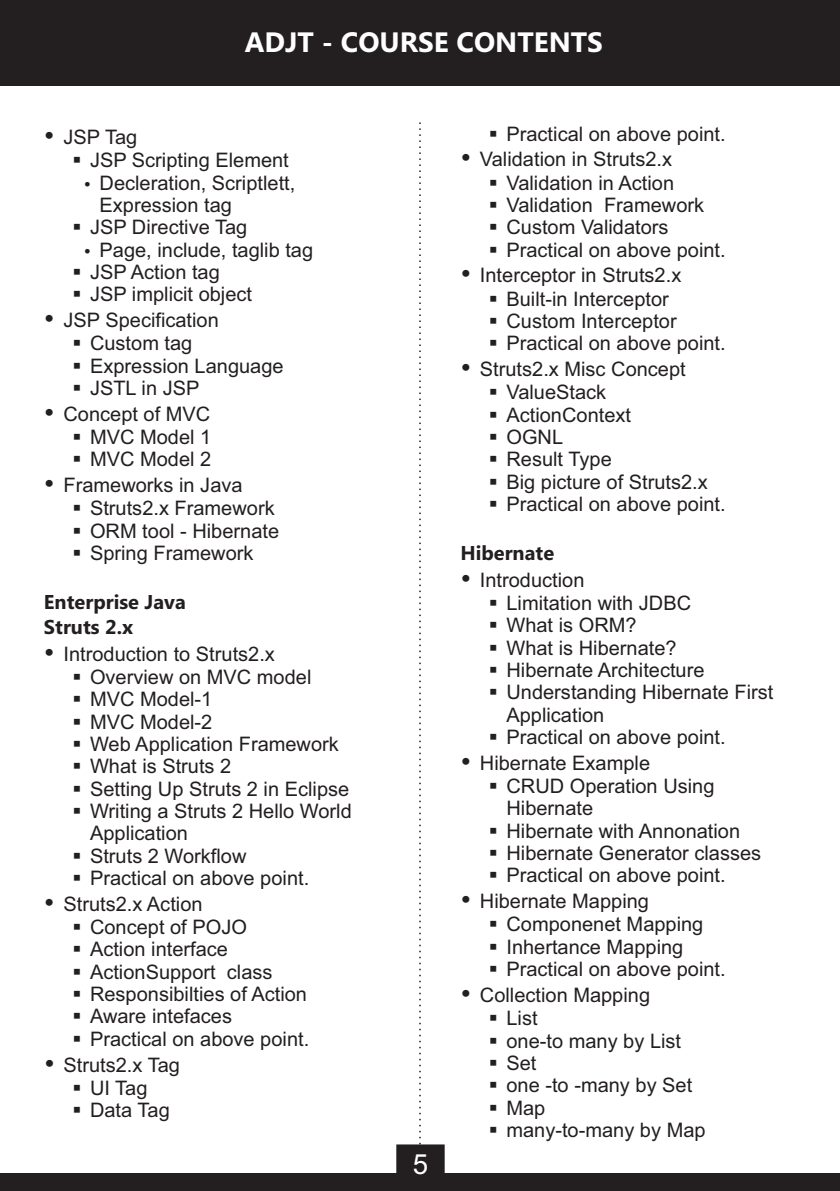
<style>
.page{position:relative;width:840px;height:1191px;background:#fff}
.page>*{position:absolute;margin:0;border:0;box-sizing:border-box;transform-origin:0 0}
.t1{font:700 28px "Ebrima";color:#fff}
.t2{font:27.8px "Arial";color:#fff}
.t3{font:20px/25.8px "Arial";color:#231f20}
.t4{font:700 20px/25px "Ebrima";color:#231f20}
</style>
<div class="page">
<div style="left:0;top:1174px;width:839px;height:17px;background:#231f20"></div>
<div style="left:0;top:0;width:839px;height:85px;background:#231f20"></div>
<svg style="left:395px;top:122px;width:50px;height:1052px"></svg>
<h1 class="t1" style="left:245px;top:32px;width:359px">ADJT - COURSE CONTENTS</h1>
<p class="t3" style="left:63px;top:126px;width:75px">JSP Tag</p>
<p class="t3" style="left:99px;top:151px;width:197px;line-height:22.4px;text-indent:-27px">▪ JSP Scripting Element<br>Decleration, Scriptlett,<br>Expression tag</p>
<p class="t3" style="left:99px;top:218px;width:215px;line-height:22.4px;text-indent:-27px">▪ JSP Directive Tag<br>Page, include, taglib tag</p>
<p class="t3" style="left:72px;top:261px;width:149px">▪ JSP Action tag</p>
<p class="t3" style="left:63px;top:283px;width:190px;text-indent:9px">▪ JSP implicit object<br>JSP Specification</p>
<p class="t3" style="left:72px;top:332px;width:121px">▪ Custom tag</p>
<p class="t3" style="left:72px;top:354px;width:213px">▪ Expression Language</p>
<p class="t3" style="left:63px;top:377px;width:148px;text-align:center">▪ JSTL in JSP<br>Concept of MVC</p>
<p class="t3" style="left:72px;top:426px;width:140px">▪ MVC Model 1</p>
<p class="t3" style="left:63px;top:448px;width:180px;text-indent:9px">▪ MVC Model 2<br>Frameworks in Java</p>
<p class="t3" style="left:72px;top:497px;width:204px">▪ Struts2.x Framework</p>
<p class="t3" style="left:72px;top:519px;width:208px">▪ ORM tool - Hibernate</p>
<p class="t3" style="left:72px;top:542px;width:183px">▪ Spring Framework</p>
<p class="t4" style="left:44px;top:592px;width:143px">Enterprise Java<br>Struts 2.x</p>
<p class="t3" style="left:63px;top:642px;width:213px">Introduction to Struts2.x</p>
<p class="t3" style="left:72px;top:666px;width:240px">▪ Overview on MVC model</p>
<p class="t3" style="left:72px;top:688px;width:141px">▪ MVC Model-1</p>
<p class="t3" style="left:72px;top:710px;width:141px">▪ MVC Model-2</p>
<p class="t3" style="left:72px;top:733px;width:268px">▪ Web Application Framework</p>
<p class="t3" style="left:72px;top:755px;width:160px">▪ What is Struts 2</p>
<p class="t3" style="left:72px;top:777px;width:278px">▪ Setting Up Struts 2 in Eclipse</p>
<p class="t3" style="left:90px;top:801px;width:263px;line-height:22.4px;text-indent:-18px">▪ Writing a Struts 2 Hello World<br>Application</p>
<p class="t3" style="left:72px;top:844px;width:175px">▪ Struts 2 Workflow</p>
<p class="t3" style="left:63px;top:867px;width:247px;text-indent:9px">▪ Practical on above point.<br>Struts2.x Action</p>
<p class="t3" style="left:72px;top:916px;width:176px">▪ Concept of POJO</p>
<p class="t3" style="left:72px;top:938px;width:157px">▪ Action interface</p>
<p class="t3" style="left:72px;top:960px;width:201px">▪ ActionSupport class</p>
<p class="t3" style="left:72px;top:983px;width:236px">▪ Responsibilties of Action</p>
<p class="t3" style="left:72px;top:1005px;width:161px">▪ Aware intefaces</p>
<p class="t3" style="left:63px;top:1027px;width:247px;text-indent:9px">▪ Practical on above point.<br>Struts2.x Tag</p>
<p class="t3" style="left:72px;top:1076px;width:77px">▪ UI Tag</p>
<p class="t3" style="left:72px;top:1099px;width:99px">▪ Data Tag</p>
<h2 class="t2" style="left:412px;top:1153px;width:17px">5</h2>
<p class="t3" style="left:479px;top:122px;width:247px;text-indent:9px">▪ Practical on above point.<br>Validation in Struts2.x</p>
<p class="t3" style="left:488px;top:171px;width:187px">▪ Validation in Action</p>
<p class="t3" style="left:488px;top:194px;width:217px">▪ Validation Framework</p>
<p class="t3" style="left:488px;top:216px;width:181px">▪ Custom Validators</p>
<p class="t3" style="left:479px;top:238px;width:247px;text-indent:9px">▪ Practical on above point.<br>Interceptor in Struts2.x</p>
<p class="t3" style="left:488px;top:287px;width:181px">▪ Built-in Interceptor</p>
<p class="t3" style="left:488px;top:310px;width:189px">▪ Custom Interceptor</p>
<p class="t3" style="left:479px;top:332px;width:247px;text-indent:9px">▪ Practical on above point.<br>Struts2.x Misc Concept</p>
<p class="t3" style="left:488px;top:381px;width:119px">▪ ValueStack</p>
<p class="t3" style="left:488px;top:403px;width:144px">▪ ActionContext</p>
<p class="t3" style="left:488px;top:426px;width:76px">▪ OGNL</p>
<p class="t3" style="left:488px;top:448px;width:124px">▪ Result Type</p>
<p class="t3" style="left:488px;top:470px;width:220px">▪ Big picture of Struts2.x</p>
<p class="t3" style="left:488px;top:493px;width:238px">▪ Practical on above point.</p>
<p class="t4" style="left:460px;top:543px;width:95px">Hibernate</p>
<p class="t3" style="left:479px;top:568px;width:106px">Introduction</p>
<p class="t3" style="left:488px;top:592px;width:204px">▪ Limitation with JDBC</p>
<p class="t3" style="left:488px;top:614px;width:149px">▪ What is ORM?</p>
<p class="t3" style="left:488px;top:636px;width:189px">▪ What is Hibernate?</p>
<p class="t3" style="left:488px;top:659px;width:217px">▪ Hibernate Architecture</p>
<p class="t3" style="left:506px;top:683px;width:268px;line-height:22.4px;text-indent:-18px">▪ Understanding Hibernate First<br>Application</p>
<p class="t3" style="left:479px;top:726px;width:247px;text-indent:9px">▪ Practical on above point.<br>Hibernate Example</p>
<p class="t3" style="left:506px;top:776px;width:209px;line-height:22.4px;text-indent:-18px">▪ CRUD Operation Using<br>Hibernate</p>
<p class="t3" style="left:488px;top:819px;width:253px">▪ Hibernate with Annonation</p>
<p class="t3" style="left:488px;top:842px;width:274px">▪ Hibernate Generator classes</p>
<p class="t3" style="left:479px;top:864px;width:247px;text-indent:9px">▪ Practical on above point.<br>Hibernate Mapping</p>
<p class="t3" style="left:488px;top:913px;width:216px">▪ Componenet Mapping</p>
<p class="t3" style="left:488px;top:935px;width:196px">▪ Inhertance Mapping</p>
<p class="t3" style="left:479px;top:958px;width:247px;text-indent:9px">▪ Practical on above point.<br>Collection Mapping</p>
<p class="t3" style="left:488px;top:1007px;width:50px">▪ List</p>
<p class="t3" style="left:488px;top:1029px;width:194px">▪ one-to many by List</p>
<p class="t3" style="left:488px;top:1051px;width:49px">▪ Set</p>
<p class="t3" style="left:488px;top:1074px;width:205px">▪ one -to -many by Set</p>
<p class="t3" style="left:488px;top:1096px;width:58px">▪ Map</p>
<p class="t3" style="left:488px;top:1118px;width:218px">▪ many-to-many by Map</p>
</div>
